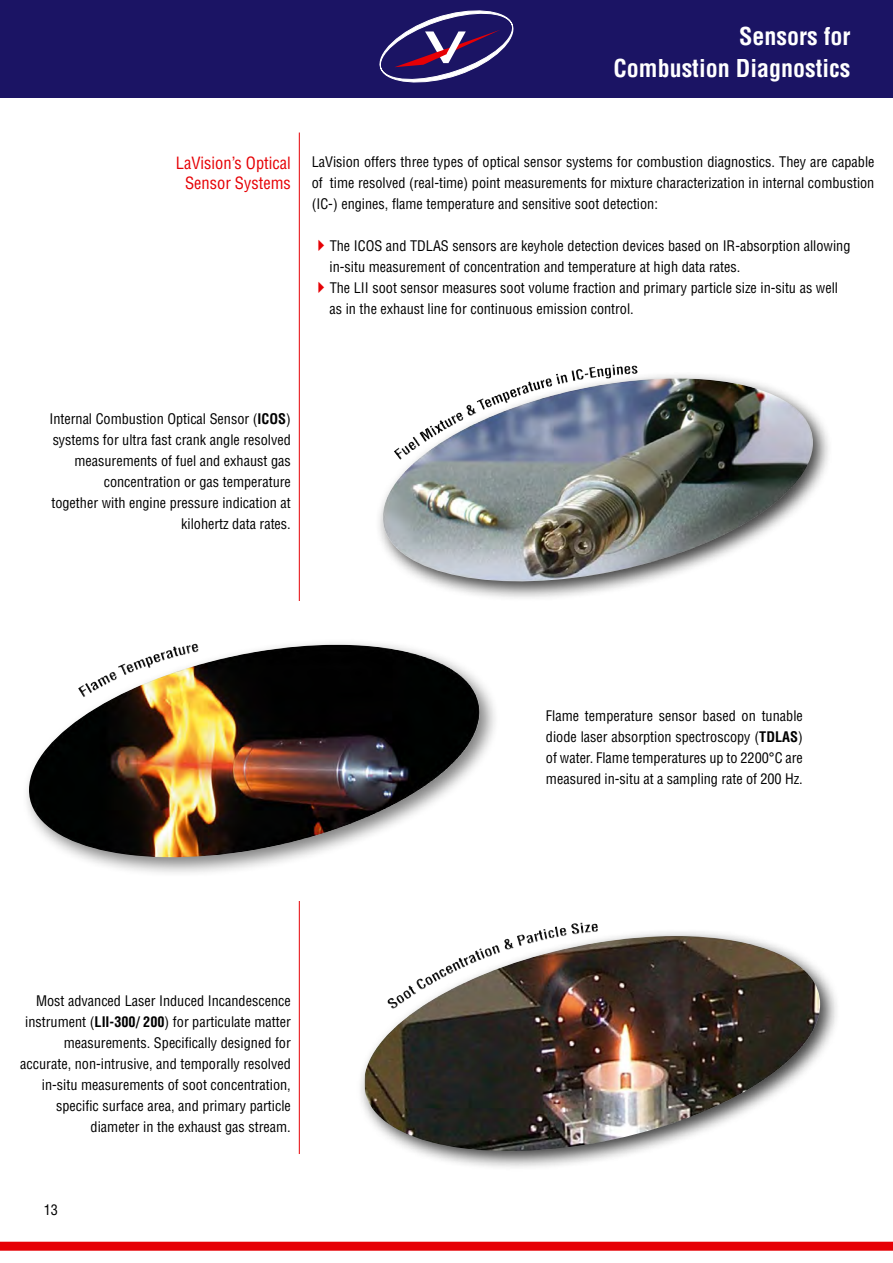
<style>
.page{position:relative;width:893px;height:1263px;background:#fff}
.page>*{position:absolute;margin:0;border:0;box-sizing:border-box;transform-origin:0 0}
.t1{font:700 condensed 24px/31.5px "Helvetica";color:#fff;text-align:right}
.t2{font:condensed 16.5px/19.8px "Helvetica";color:#e60005;text-align:center}
.t3{font:condensed 14.25px/21px "Helvetica";color:#000;text-align:justify}
.s1{color:#e60005}
.s2{font-weight:700}
</style>
<div class="page">
<div style="left:0;top:0;width:893px;height:97px;background:#1b1464"></div>
<hr style="left:299px;top:133px;width:1px;height:1021px;background:#e60005">
<div style="left:0;top:1242px;width:893px;height:9px;background:#e60005"></div>
<div style="left:286px;top:601px;width:28px;height:300px;background:#fff"></div>
<svg style="left:380px;top:11px;width:133px;height:71px"></svg>
<div style="left:21px;top:637px;width:479px;height:241px;background:#000;opacity:.5"></div>
<img style="left:28px;top:645px;width:452px;height:226px">
<img style="left:153px;top:644px;width:46px;height:19px">
<img style="left:589px;top:365px;width:49px;height:6px">
<div style="left:375px;top:371px;width:458px;height:231px;background:#000;opacity:.75"></div>
<img style="left:382px;top:378px;width:432px;height:217px">
<div style="left:356px;top:928px;width:484px;height:244px;background:#000;opacity:.75"></div>
<img style="left:364px;top:936px;width:457px;height:227px">
<img style="left:538px;top:923px;width:60px;height:18px">
<h1 class="t1" style="left:614px;top:21px;width:238px">Sensors for<br>Combustion Diagnostics</h1>
<p class="t2" style="left:176px;top:153px;width:117px">LaVision’s Optical<br>Sensor Systems</p>
<p class="t3" style="left:312px;top:151px;width:564px">LaVision offers three types of optical sensor systems for combustion diagnostics. They are capable of time resolved (real-time) point measurements for mixture characterization in internal combustion (IC-) engines, flame temperature and sensitive soot detection:</p>
<p class="t3" style="left:329px;top:235px;width:522px;text-indent:-18px"><span class="s1">✔</span>The ICOS and TDLAS sensors are keyhole detection devices based on IR-absorption allowing in-situ measurement of concentration and temperature at high data rates.</p>
<p class="t3" style="left:329px;top:277px;width:510px;text-indent:-18px"><span class="s1">✔</span>The LII soot sensor measures soot volume fraction and primary particle size in-situ as well as in the exhaust line for continuous emission control.</p>
<p class="t3" style="left:49px;top:408px;width:243px;text-align:right">Internal Combustion Optical Sensor (<span class="s2">ICOS</span>) systems for ultra fast crank angle resolved measurements of fuel and exhaust gas concentration or gas temperature<br>together with engine pressure indication at kilohertz data rates.</p>
<p class="t3" style="left:546px;top:705px;width:258px">Flame temperature sensor based on tunable diode laser absorption spectroscopy (<span class="s2">TDLAS</span>) of water. Flame temperatures up to 2200°C are measured in-situ at a sampling rate of 200 Hz.</p>
<p class="t3" style="left:20px;top:990px;width:272px;text-align:right">Most advanced Laser Induced Incandescence instrument (<span class="s2">LII-300/ 200</span>) for particulate matter measurements. Specifically designed for accurate, non-intrusive, and temporally resolved in-situ measurements of soot concentration, specific surface area, and primary particle diameter in the exhaust gas stream.</p>
<p class="t3" style="left:44px;top:1199px;width:16px">13</p>
</div>
